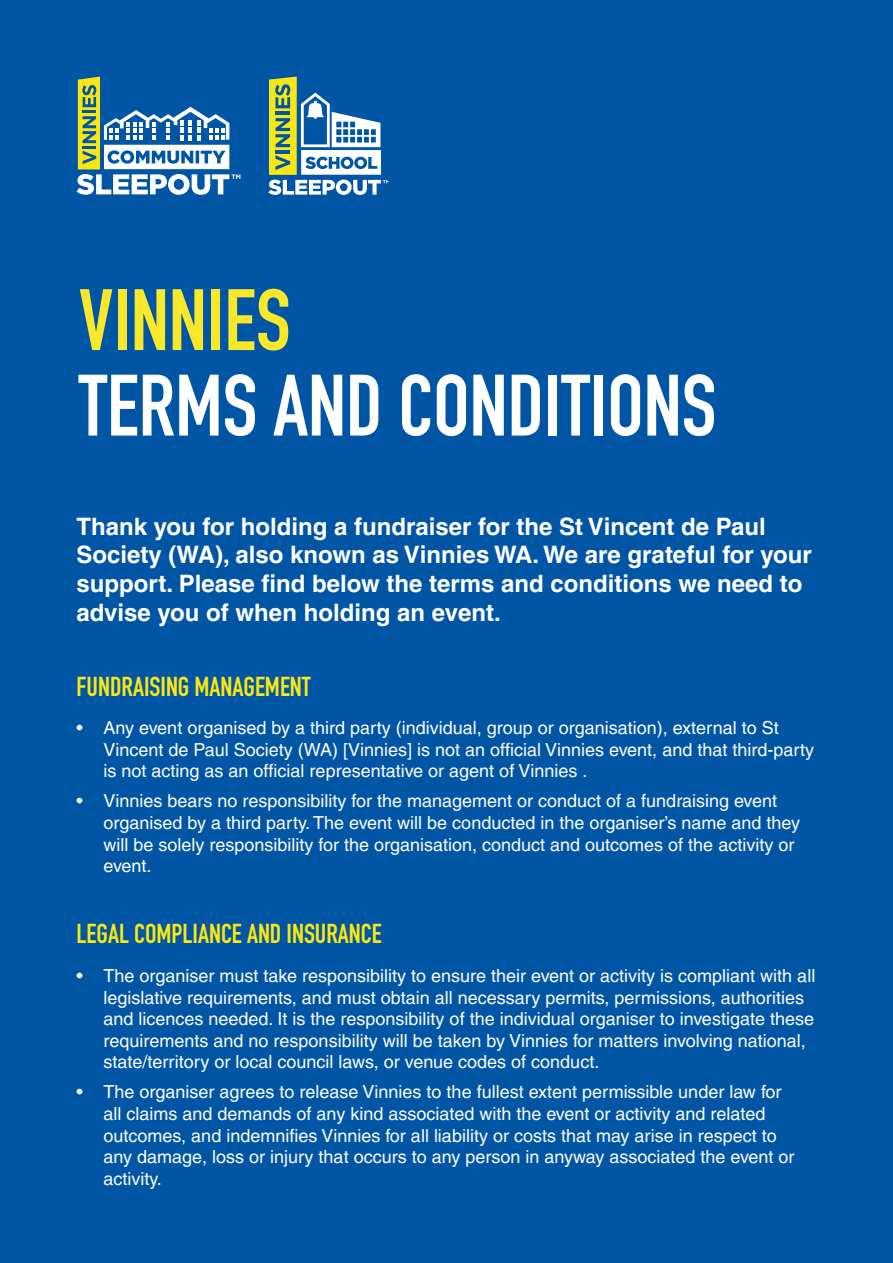
<style>
.page{position:relative;width:893px;height:1263px;background:#0155a5}
.page>*{position:absolute;margin:0;border:0;box-sizing:border-box;transform-origin:0 0}
.H0{font:700 85.5px/85.5px "DIN Condensed";color:#fff}
.p_-_value_diagram{font:700 27px "DIN Condensed";color:#f9e713}
.p_-_value_diagram-2{font:700 24px/28.8px "Helvetica LT Pro";color:#fff}
.t1{font:18px/21.6px "Helvetica LT Pro";color:#fff}
.s1{color:#f8e72a}
</style>
<div class="page">
<svg style="left:77px;top:77px;width:163px;height:118px"></svg>
<svg style="left:268px;top:77px;width:120px;height:118px"></svg>
<p class="H0" style="left:79px;top:277px;width:639px"><span class="s1">VINNIES<br></span>TERMS AND CONDITIONS</p>
<p class="p_-_value_diagram-2" style="left:77px;top:512px;width:737px">Thank you for holding a fundraiser for the St Vincent de Paul Society (WA), also known as Vinnies WA. We are grateful for your support. Please find below the terms and conditions we need to advise you of when holding an event.</p>
<p class="p_-_value_diagram" style="left:77px;top:668px;width:236px">FUNDRAISING MANAGEMENT</p>
<p class="t1" style="left:104px;top:717px;width:712px;text-indent:-27px">• Any event organised by a third party (individual, group or organisation), external to St<br>Vincent de Paul Society (WA) [Vinnies] is not an official Vinnies event, and that third-party is not acting as an official representative or agent of Vinnies .</p>
<p class="t1" style="left:104px;top:790px;width:698px;text-indent:-27px">• Vinnies bears no responsibility for the management or conduct of a fundraising event organised by a third party. The event will be conducted in the organiser’s name and they will be solely responsibility for the organisation, conduct and outcomes of the activity or event.</p>
<p class="p_-_value_diagram" style="left:77px;top:916px;width:307px">LEGAL COMPLIANCE AND INSURANCE</p>
<p class="t1" style="left:104px;top:965px;width:713px;text-indent:-27px">• The organiser must take responsibility to ensure their event or activity is compliant with all legislative requirements, and must obtain all necessary permits, permissions, authorities and licences needed. It is the responsibility of the individual organiser to investigate these requirements and no responsibility will be taken by Vinnies for matters involving national, state/territory or local council laws, or venue codes of conduct.</p>
<p class="t1" style="left:104px;top:1081px;width:692px;text-indent:-27px">• The organiser agrees to release Vinnies to the fullest extent permissible under law for all claims and demands of any kind associated with the event or activity and related outcomes, and indemnifies Vinnies for all liability or costs that may arise in respect to any damage, loss or injury that occurs to any person in anyway associated the event or activity.</p>
</div>
